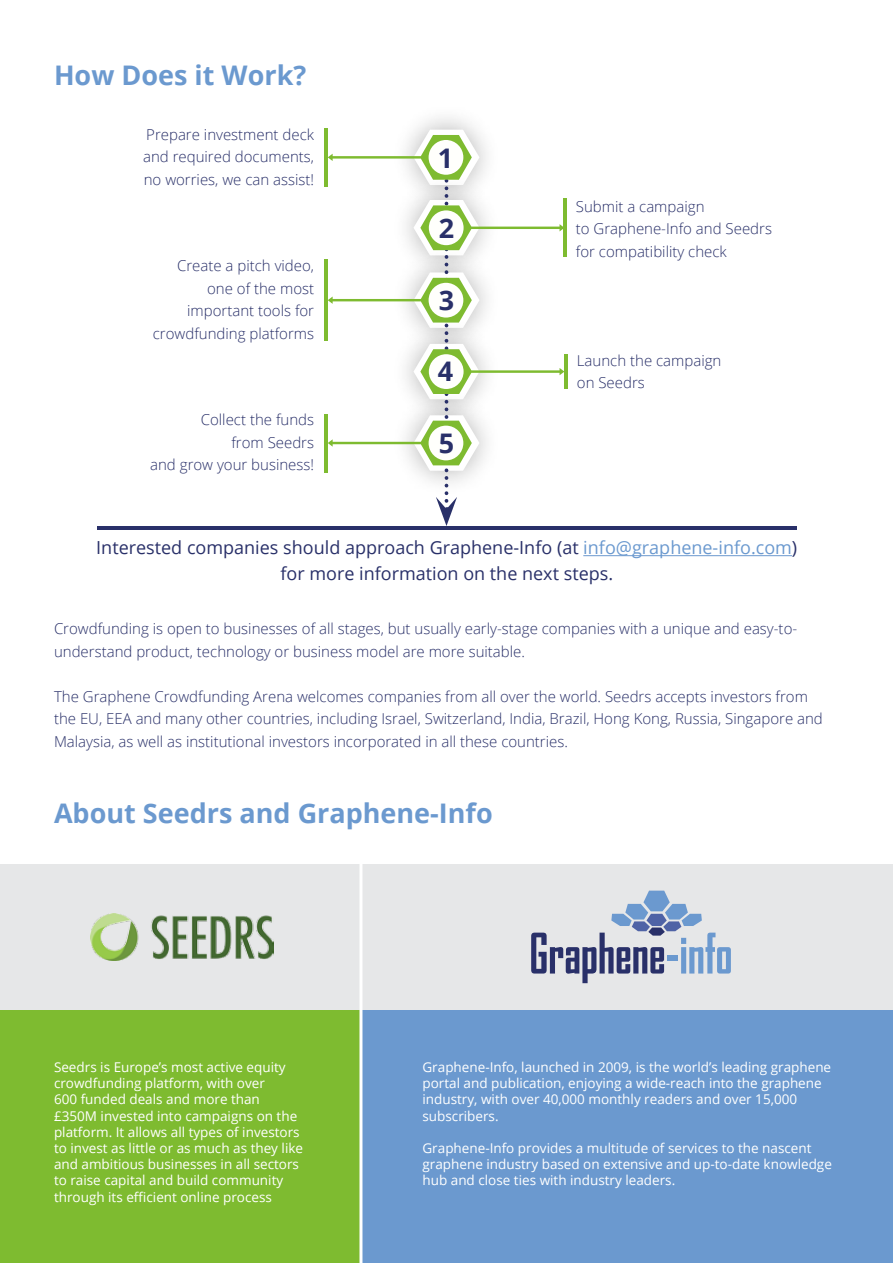
<style>
.page{position:relative;width:893px;height:1263px;background:#fff}
.page>*{position:absolute;margin:0;border:0;box-sizing:border-box;transform-origin:0 0}
.t1{font:700 27px "Open Sans";color:#6b99cf}
.t2{font:700 27px "Open Sans";color:#293069}
.t3{font:18px/25.5px "Open Sans";color:#293069;text-align:center}
.t4{font:300 15px/22.5px "Open Sans";color:#293069;text-align:right}
.t5{font:13.5px/16.2px "Open Sans";color:#fff}
.s1{color:#6b99cf}
</style>
<div class="page">
<div style="left:391px;top:105px;width:111px;height:105px;background:#000;opacity:.3"></div>
<hr style="left:583px;top:555px;width:209px;height:1px;background:#6b99cf">
<hr style="left:325px;top:128px;width:3px;height:59px;background:#7ebb30">
<hr style="left:325px;top:260px;width:3px;height:81px;background:#7ebb30">
<hr style="left:325px;top:414px;width:3px;height:58px;background:#7ebb30">
<hr style="left:563px;top:199px;width:3px;height:58px;background:#7ebb30">
<svg style="left:328px;top:130px;width:236px;height:396px"></svg>
<div style="left:429px;top:354px;width:35px;height:35px;background:#fffffc;border-radius:50%"></div>
<hr style="left:564px;top:354px;width:3px;height:35px;background:#7ebb30">
<hr style="left:97px;top:526px;width:699px;height:3px;background:#293069">
<div style="left:0;top:865px;width:893px;height:145px;background:#e6e7e8"></div>
<div style="left:310px;top:1010px;width:583px;height:253px;background:#6b99cf"></div>
<div style="left:0;top:1010px;width:361px;height:253px;background:#7ebb30"></div>
<svg style="left:531px;top:891px;width:200px;height:92px"></svg>
<img style="left:91px;top:913px;width:183px;height:48px">
<hr style="left:359px;top:857px;width:3px;height:406px;background:#fff">
<h1 class="t1" style="left:54px;top:57px;width:254px">How Does it Work?</h1>
<p class="t4" style="left:143px;top:122px;width:173px;text-align:justify">Prepare investment deck and required documents, no worries, we can assist!</p>
<p class="t4" style="left:153px;top:254px;width:163px">Create a pitch video, one of the most important tools for crowdfunding platforms</p>
<p class="t4" style="left:150px;top:408px;width:165px">Collect the funds<br>from Seedrs<br>and grow your business!</p>
<h1 class="t2" style="left:438px;top:139px;width:17px">1</h1>
<h1 class="t2" style="left:439px;top:209px;width:17px">2</h1>
<h1 class="t2" style="left:439px;top:281px;width:17px">3</h1>
<h1 class="t2" style="left:438px;top:353px;width:17px">4</h1>
<h1 class="t2" style="left:439px;top:424px;width:17px">5</h1>
<p class="t4" style="left:576px;top:195px;width:198px;text-align:left">Submit a campaign<br>to Graphene-Info and Seedrs for compatibility check</p>
<p class="t4" style="left:577px;top:348px;width:146px">Launch the campaign</p>
<p class="t4" style="left:577px;top:371px;width:69px">on Seedrs</p>
<p class="t3" style="left:96px;top:535px;width:702px">Interested companies should approach Graphene-Info (at <span class="s1">info@graphene-info.com</span>( for more information on the next steps.</p>
<p class="t4" style="left:54px;top:617px;width:745px">Crowdfunding is open to businesses of all stages, but usually early-stage companies with a unique and easy-to-</p>
<p class="t4" style="left:54px;top:640px;width:472px">understand product, technology or business model are more suitable.</p>
<p class="t4" style="left:54px;top:685px;width:770px;text-align:left">The Graphene Crowdfunding Arena welcomes companies from all over the world. Seedrs accepts investors from the EU, EEA and many other countries, including Israel, Switzerland, India, Brazil, Hong Kong, Russia, Singapore and<br>Malaysia, as well as institutional investors incorporated in all these countries.</p>
<h1 class="t1" style="left:54px;top:795px;width:440px">About Seedrs and Graphene-Info</h1>
<p class="t5" style="left:54px;top:1058px;width:251px">Seedrs is Europe s’ most active equity crowdfunding platform, with over<br>600 funded deals and more than £350M invested into campaigns on the platform It. allows all types of investors to invest as little or as much as they like and ambitious businesses in all sectors to raise capital and build community through its efficient online process</p>
<p class="t5" style="left:422px;top:1058px;width:410px">Graphene-Info, launched in 2009, is the world s’ leading graphene portal and publication, enjoying a wide-reach into the graphene industry, with over 40,000 monthly readers and over 15,000 subscribers.</p>
<p class="t5" style="left:422px;top:1139px;width:411px">Graphene-Info provides a multitude of services to the nascent graphene industry based on extensive and up-to-date knowledge hub and close ties with industry leaders.</p>
</div>
